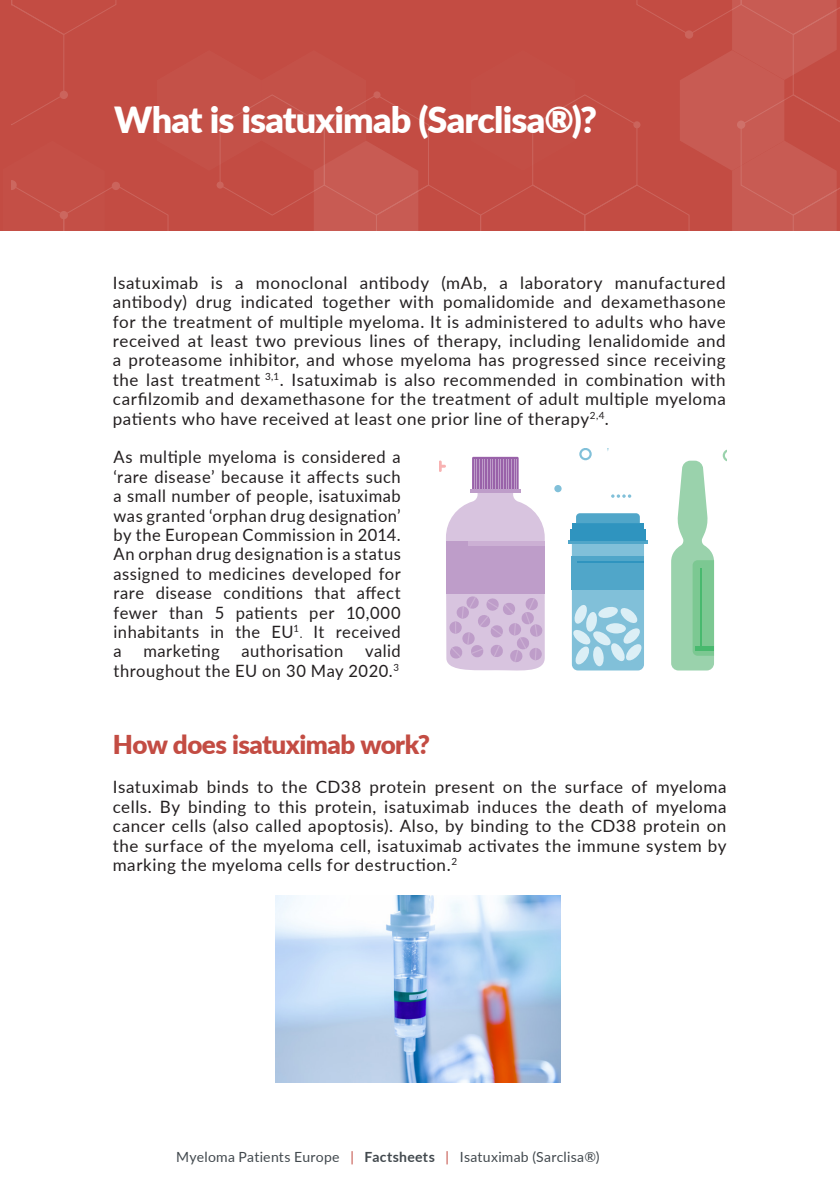
<style>
.page{position:relative;width:840px;height:1191px;background:#fff}
.page>*{position:absolute;margin:0;border:0;box-sizing:border-box;transform-origin:0 0}
.TITULO_H2{font:900 36px "Lato";letter-spacing:-.025em;color:#fff}
.TITULO_H2-2{font:900 26px "Lato";letter-spacing:-.02em;color:#c34c43}
.t1{font:17px/19.4px "Lato";letter-spacing:.035em;color:#231f20;text-align:justify}
.t2{font:14px "Lato";letter-spacing:.02em;color:#42494e}
.s1{font-size:12px}
.s2{color:#c34c43}
.s3{font-weight:700}
</style>
<div class="page">
<svg style="left:4px;top:0;width:835px;height:230px;background:#c44f46"></svg>
<div style="left:373px;top:91px;width:7px;height:7px;background:#cb645c;border-radius:50%"></div>
<div style="left:633px;top:121px;width:7px;height:7px;background:#cb645c;border-radius:50%"></div>
<svg style="left:216px;top:181px;width:7px;height:8px"></svg>
<div style="left:684px;top:30px;width:8px;height:9px;background:#cb645c;border-radius:50%"></div>
<div style="left:60px;top:211px;width:8px;height:8px;background:#cc675f;border-radius:50%"></div>
<div style="left:112px;top:182px;width:8px;height:8px;background:#cb645c;border-radius:50%"></div>
<div style="left:60px;top:91px;width:8px;height:8px;background:#cb645c;border-radius:50%"></div>
<svg style="left:736px;top:120px;width:8px;height:9px"></svg>
<svg style="left:568px;top:540px;width:79px;height:4px"></svg>
<div style="left:570px;top:529px;width:75px;height:11px;background:#2f94bf"></div>
<div style="left:571px;top:523px;width:72px;height:6px;background:#2f94bf"></div>
<svg style="left:576px;top:513px;width:63px;height:10px"></svg>
<svg style="left:571px;top:544px;width:72px;height:126px;background:#9ccee1"></svg>
<div style="left:571px;top:556px;width:72px;height:34px;background:#50a6c9"></div>
<hr style="left:577px;top:561px;width:66px;height:2px;background:#2f94bf">
<svg style="left:671px;top:460px;width:42px;height:210px"></svg>
<div style="left:695px;top:646px;width:18px;height:5px;background:#48b96e"></div>
<hr style="left:700px;top:568px;width:1px;height:78px;background:#48b96e">
<svg style="left:439px;top:457px;width:105px;height:214px"></svg>
<svg style="left:579px;top:448px;width:12px;height:12px"></svg>
<svg style="left:722px;top:450px;width:4px;height:11px"></svg>
<div style="left:554px;top:485px;width:7px;height:7px;background:#81c0d9;border-radius:50%"></div>
<svg style="left:611px;top:494px;width:20px;height:4px"></svg>
<img style="left:275px;top:895px;width:285px;height:187px">
<p class="TITULO_H2" style="left:114px;top:93px;width:484px">What is isatuximab (Sarclisa®)?</p>
<p class="t1" style="left:113px;top:272px;width:614px">Isatuximab is a monoclonal antibody (mAb, a laboratory manufactured antibody) drug indicated together with pomalidomide and dexamethasone for the treatment of multiple myeloma. It is administered to adults who have received at least two previous lines of therapy, including lenalidomide and a proteasome inhibitor, and whose myeloma has progressed since receiving the last treatment <sup>3,1</sup>. Isatuximab is also recommended in combination with carfilzomib and dexamethasone for the treatment of adult multiple myeloma patients who have received at least one prior line of therapy<sup>2,4</sup>.</p>
<p class="t1" style="left:113px;top:447px;width:289px">As multiple myeloma is considered a ‘rare disease’ because it affects such a small number of people, isatuximab was granted ‘orphan drug designation’ by the European Commission in 2014.<br>An orphan drug designation is a status assigned to medicines developed for rare disease conditions that affect fewer than 5 patients per 10,000 inhabitants in the EU<sup>1</sup><span class="s1">.</span> It received a</p>
<p class="t1" style="left:113px;top:641px;width:288px;text-align:right">valid<br>throughout the EU on 30 May 2020.<sup>3</sup></p>
<p class="t1" style="left:143px;top:641px;width:78px">marketing</p>
<p class="t1" style="left:241px;top:641px;width:103px">authorisation</p>
<p class="TITULO_H2-2" style="left:113px;top:725px;width:318px">How does isatuximab work?</p>
<p class="t1" style="left:113px;top:776px;width:614px">Isatuximab binds to the CD38 protein present on the surface of myeloma cells. By binding to this protein, isatuximab induces the death of myeloma cancer cells (also called apoptosis). Also, by binding to the CD38 protein on the surface of the myeloma cell, isatuximab activates the immune system by marking the myeloma cells for destruction.<sup>2</sup></p>
<p class="t2" style="left:176px;top:1146px;width:424px">Myeloma Patients Europe <span class="s2">|</span> <span class="s3">Factsheets</span> <span class="s2">|</span> Isatuximab (Sarclisa®)</p>
</div>
